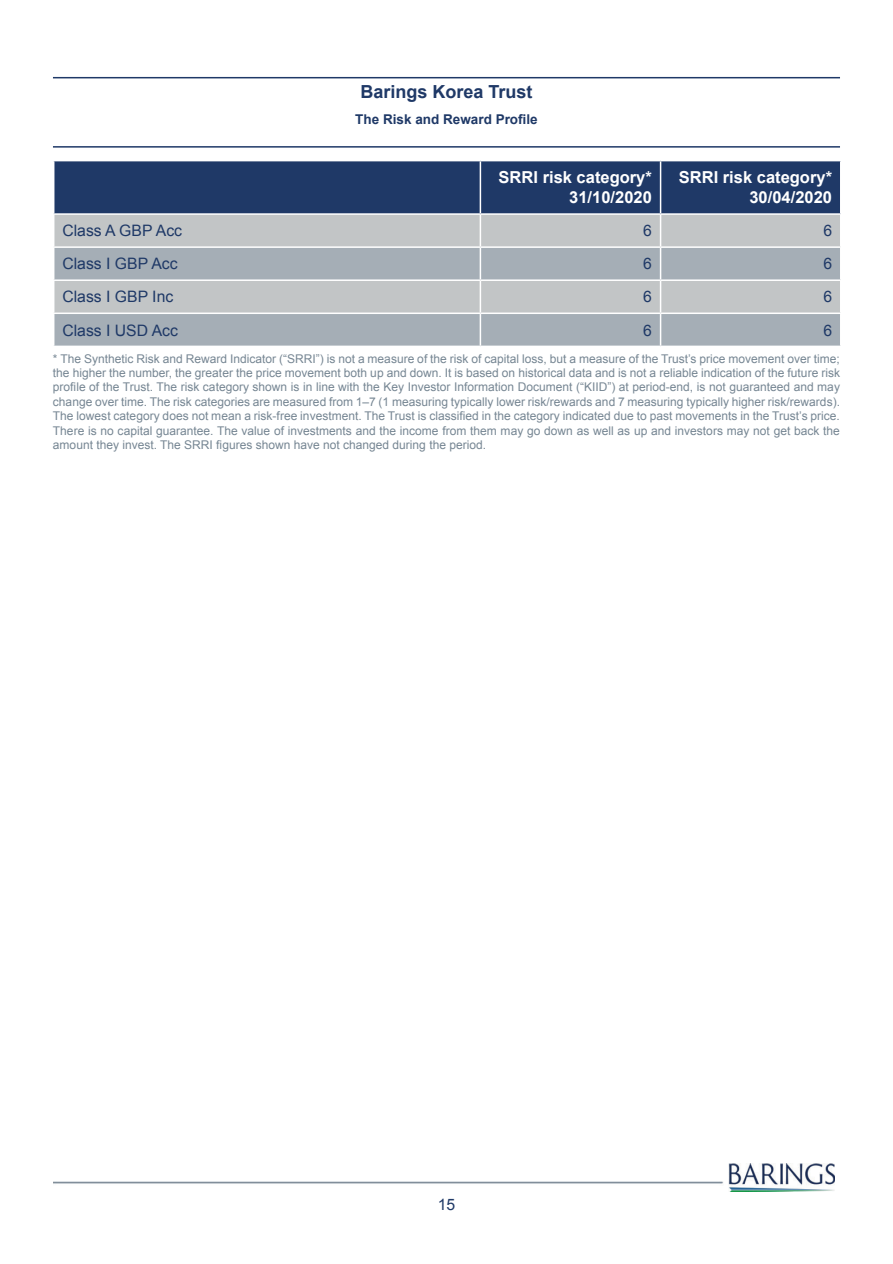
<style>
.page{position:relative;width:893px;height:1264px;background:#fff}
.page>*{position:absolute;margin:0;border:0;box-sizing:border-box;transform-origin:0 0}
.t1{font:700 18px "Arial";color:#1f3967}
.HeaderRowRightWhite{font:700 16.5px "Arial";color:#fff}
.BodyRowLeft{font:15.75px "Arial";color:#1f3967}
.BodyRowRight{font:15.75px "Arial";color:#1f3967}
.PageNumber{font:15.75px "Arial";color:#1f3967}
.t2{font:700 13.5px "Arial";color:#1f3967}
.FootnotesSpaceBefore{font:12px/14.4px "Arial";color:#768693;text-align:justify}
</style>
<div class="page">
<img style="left:53px;top:1164px;width:781px;height:28px">
<hr style="left:53px;top:77px;width:786px;height:1px;background:#1f3967">
<hr style="left:53px;top:146px;width:786px;height:2px;background:#1f3967">
<div style="left:54px;top:161px;width:785px;height:52px;background:#1f3967"></div>
<div style="left:54px;top:215px;width:785px;height:31px;background:#c2c5c6"></div>
<svg style="left:54px;top:248px;width:785px;height:98px;fill:#a5aeb6"></svg>
<hr style="left:479px;top:161px;width:2px;height:52px;background:#fff">
<hr style="left:659px;top:161px;width:2px;height:52px;background:#fff">
<hr style="left:479px;top:215px;width:2px;height:31px;background:#fff">
<hr style="left:659px;top:215px;width:2px;height:31px;background:#fff">
<hr style="left:479px;top:248px;width:2px;height:31px;background:#fff">
<hr style="left:659px;top:248px;width:2px;height:31px;background:#fff">
<hr style="left:479px;top:281px;width:2px;height:31px;background:#fff">
<hr style="left:659px;top:281px;width:2px;height:31px;background:#fff">
<hr style="left:479px;top:314px;width:2px;height:32px;background:#fff">
<hr style="left:659px;top:314px;width:2px;height:32px;background:#fff">
<hr style="left:53px;top:279px;width:427px;height:2px;background:#fff">
<hr style="left:480px;top:279px;width:180px;height:2px;background:#fff">
<hr style="left:660px;top:279px;width:181px;height:2px;background:#fff">
<hr style="left:53px;top:312px;width:427px;height:2px;background:#fff">
<hr style="left:480px;top:312px;width:180px;height:2px;background:#fff">
<hr style="left:660px;top:312px;width:181px;height:2px;background:#fff">
<h1 class="t1" style="left:360px;top:79px;width:174px">Barings Korea Trust</h1>
<p class="t2" style="left:355px;top:110px;width:184px">The Risk and Reward Profile</p>
<p class="HeaderRowRightWhite" style="left:498px;top:166px;width:155px">SRRI risk category*</p>
<p class="HeaderRowRightWhite" style="left:569px;top:186px;width:84px">31/10/2020</p>
<p class="HeaderRowRightWhite" style="left:678px;top:166px;width:155px">SRRI risk category*</p>
<p class="HeaderRowRightWhite" style="left:749px;top:186px;width:84px">30/04/2020</p>
<p class="BodyRowLeft" style="left:62px;top:220px;width:121px">Class A GBP Acc</p>
<p class="BodyRowRight" style="left:643px;top:220px;width:10px">6</p>
<p class="BodyRowRight" style="left:823px;top:220px;width:10px">6</p>
<p class="BodyRowLeft" style="left:62px;top:253px;width:117px">Class I GBP Acc</p>
<p class="BodyRowRight" style="left:643px;top:253px;width:10px">6</p>
<p class="BodyRowRight" style="left:823px;top:253px;width:10px">6</p>
<p class="BodyRowLeft" style="left:62px;top:286px;width:112px">Class I GBP Inc</p>
<p class="BodyRowRight" style="left:643px;top:286px;width:10px">6</p>
<p class="BodyRowRight" style="left:823px;top:286px;width:10px">6</p>
<p class="BodyRowLeft" style="left:62px;top:319px;width:117px">Class I USD Acc</p>
<p class="BodyRowRight" style="left:643px;top:319px;width:10px">6</p>
<p class="BodyRowRight" style="left:823px;top:319px;width:10px">6</p>
<p class="FootnotesSpaceBefore" style="left:53px;top:351px;width:788px">* The Synthetic Risk and Reward Indicator (“SRRI”) is not a measure of the risk of capital loss, but a measure of the Trust’s price movement over time; the higher the number, the greater the price movement both up and down. It is based on historical data and is not a reliable indication of the future risk profile of the Trust. The risk category shown is in line with the Key Investor Information Document (“KIID”) at period-end, is not guaranteed and may change over time. The risk categories are measured from 1–7 (1 measuring typically lower risk/rewards and 7 measuring typically higher risk/rewards).<br>The lowest category does not mean a risk-free investment. The Trust is classified in the category indicated due to past movements in the Trust’s price.<br>There is no capital guarantee. The value of investments and the income from them may go down as well as up and investors may not get back the amount they invest. The SRRI figures shown have not changed during the period.</p>
<p class="PageNumber" style="left:437px;top:1193px;width:19px">15</p>
</div>
